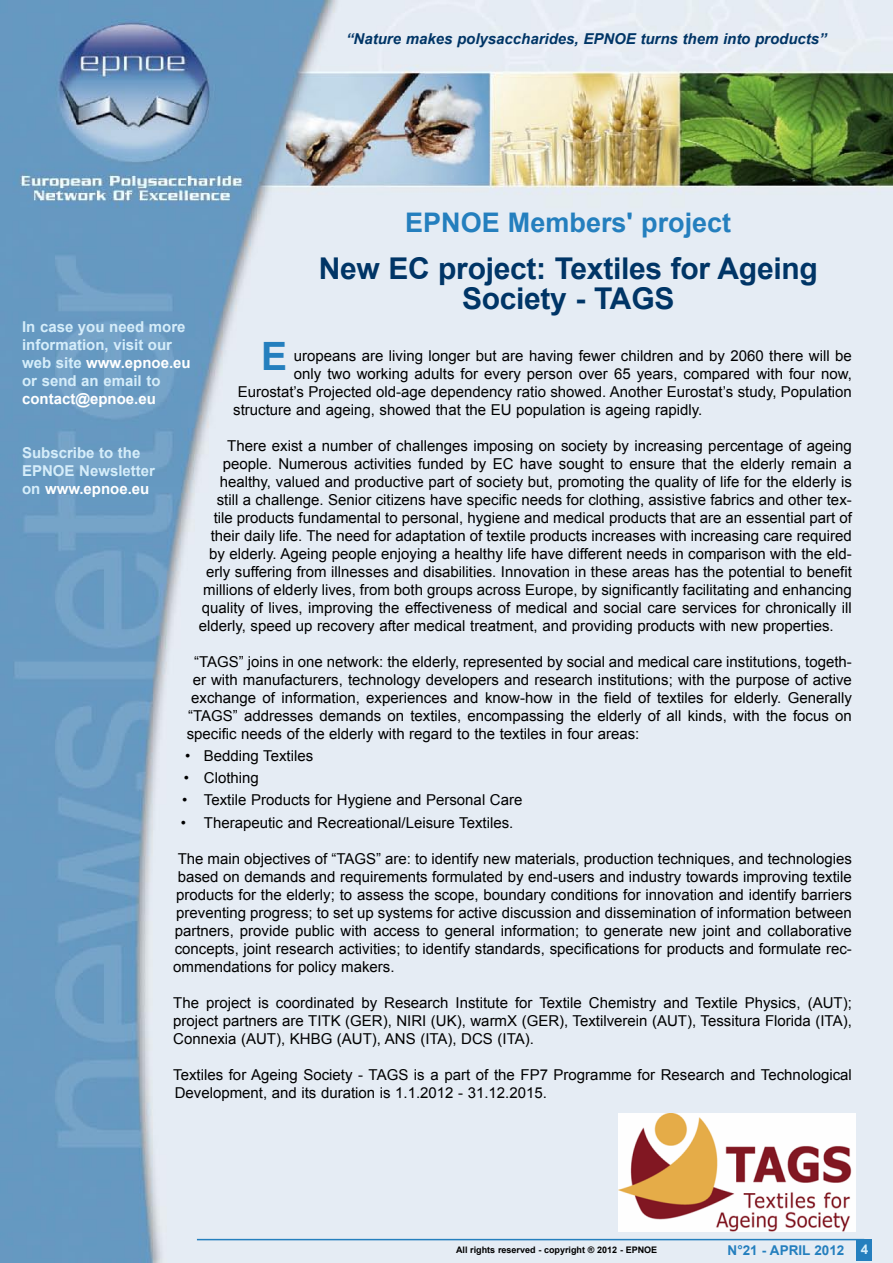
<style>
.page{position:relative;width:893px;height:1263px;background:#fff}
.page>*{position:absolute;margin:0;border:0;box-sizing:border-box;transform-origin:0 0}
.t1{font:700 39px "Arial";color:#247fbe}
.t2{font:700 30px/30px "Arial";letter-spacing:-.01em;color:#003566;text-align:center}
.t3{font:700 27px "Arial";color:#247fbe}
.t4{font:15px/18px "Arial";color:#000;text-align:justify}
.t5{font:700 15px/18px "Arial";color:#d5edfa}
.t6{font:italic 700 15px "Arial";color:#003566}
.t7{font:700 15px "Arial";color:#fff}
.t8{font:700 13.5px "Arial";color:#247fbe}
.t9{font:700 9px "Arial";color:#000}
.s1{color:#fff}
.s2{color:#d5edfa}
</style>
<div class="page">
<img style="left:0;top:0;width:892px;height:1263px">
<hr style="left:197px;top:1239px;width:667px;height:1px;background:#247fbe">
<div style="left:856px;top:1239px;width:16px;height:21px;background:#247fbe"></div>
<img style="left:619px;top:1113px;width:237px;height:118px">
<p class="t6" style="left:346px;top:29px;width:482px">“Nature makes polysaccharides, EPNOE turns them into products”</p>
<h3 class="t3" style="left:405px;top:204px;width:328px">EPNOE Members' project</h3>
<h2 class="t2" style="left:319px;top:254px;width:501px">New EC project: Textiles for Ageing<br>Society - TAGS</h2>
<p class="t5" style="left:22px;top:318px;width:170px">In case you need more information, visit our web site <span class="s1">www.epnoe.eu </span>or send an email to</p>
<p class="t7" style="left:22px;top:389px;width:135px">contact@epnoe.eu</p>
<p class="t5" style="left:22px;top:444px;width:134px">Subscribe to the<br>EPNOE Newsletter on <span class="s1">www.epnoe.eu</span></p>
<h1 class="t1" style="left:261px;top:330px;width:28px">E</h1>
<p class="t4" style="left:294px;top:347px;width:559px">uropeans are living longer but are having fewer children and by 2060 there will be</p>
<p class="t4" style="left:294px;top:365px;width:559px">only two working adults for every person over 65 years, compared with four now,</p>
<p class="t4" style="left:238px;top:383px;width:616px">Eurostat’s Projected old-age dependency ratio showed. Another Eurostat’s study, Population</p>
<p class="t4" style="left:233px;top:401px;width:471px">structure and ageing, showed that the EU population is ageing rapidly.</p>
<p class="t4" style="left:227px;top:437px;width:626px">There exist a number of challenges imposing on society by increasing percentage of ageing</p>
<p class="t4" style="left:223px;top:455px;width:631px">people. Numerous activities funded by EC have sought to ensure that the elderly remain a</p>
<p class="t4" style="left:220px;top:473px;width:634px">healthy, valued and productive part of society but, promoting the quality of life for the elderly is</p>
<p class="t4" style="left:217px;top:491px;width:637px">still a challenge. Senior citizens have specific needs for clothing, assistive fabrics and other tex-</p>
<p class="t4" style="left:214px;top:509px;width:640px">tile products fundamental to personal, hygiene and medical products that are an essential part of</p>
<p class="t4" style="left:211px;top:527px;width:643px">their daily life. The need for adaptation of textile products increases with increasing care required</p>
<p class="t4" style="left:209px;top:545px;width:644px">by elderly. Ageing people enjoying a healthy life have different needs in comparison with the eld-</p>
<p class="t4" style="left:206px;top:563px;width:647px">erly suffering from illnesses and disabilities. Innovation in these areas has the potential to benefit</p>
<p class="t4" style="left:203px;top:581px;width:650px">millions of elderly lives, from both groups across Europe, by significantly facilitating and enhancing</p>
<p class="t4" style="left:202px;top:599px;width:652px">quality of lives, improving the effectiveness of medical and social care services for chronically ill</p>
<p class="t4" style="left:199px;top:617px;width:637px">elderly, speed up recovery after medical treatment, and providing products with new properties.</p>
<p class="t4" style="left:194px;top:653px;width:659px">“TAGS” joins in one network: the elderly, represented by social and medical care institutions, togeth-</p>
<p class="t4" style="left:193px;top:671px;width:661px">er with manufacturers, technology developers and research institutions; with the purpose of active</p>
<p class="t4" style="left:191px;top:689px;width:662px">exchange of information, experiences and know-how in the field of textiles for elderly. Generally</p>
<p class="t4" style="left:188px;top:707px;width:665px">“TAGS” addresses demands on textiles, encompassing the elderly of all kinds, with the focus on</p>
<p class="t4" style="left:187px;top:725px;width:454px">specific needs of the elderly with regard to the textiles in four areas:</p>
<p class="t4" style="left:185px;top:747px;width:130px">• Bedding Textiles</p>
<p class="t4" style="left:184px;top:769px;width:77px">• Clothing</p>
<p class="t4" style="left:182px;top:791px;width:342px">• Textile Products for Hygiene and Personal Care</p>
<p class="t4" style="left:181px;top:814px;width:334px">• Therapeutic and Recreational/Leisure Textiles.</p>
<p class="t4" style="left:178px;top:850px;width:676px">The main objectives of “TAGS” are: to identify new materials, production techniques, and technologies</p>
<p class="t4" style="left:178px;top:868px;width:676px">based on demands and requirements formulated by end-users and industry towards improving textile</p>
<p class="t4" style="left:176px;top:886px;width:677px">products for the elderly; to assess the scope, boundary conditions for innovation and identify barriers</p>
<p class="t4" style="left:176px;top:904px;width:677px">preventing progress; to set up systems for active discussion and dissemination of information between</p>
<p class="t4" style="left:175px;top:922px;width:679px">partners, provide public with access to general information; to generate new joint and collaborative</p>
<p class="t4" style="left:175px;top:940px;width:679px">concepts, joint research activities; to identify standards, specifications for products and formulate rec-</p>
<p class="t4" style="left:173px;top:958px;width:223px">ommendations for policy makers.</p>
<p class="t4" style="left:173px;top:994px;width:680px">The project is coordinated by Research Institute for Textile Chemistry and Textile Physics, (AUT); project partners are TITK (GER), NIRI (UK), warmX (GER), Textilverein (AUT), Tessitura Florida (ITA), Connexia (AUT), KHBG (AUT), ANS (ITA), DCS (ITA).</p>
<p class="t4" style="left:173px;top:1066px;width:680px">Textiles for Ageing Society - TAGS is a part of the FP7 Programme for Research and Technological<br>Development, and its duration is 1.1.2012 - 31.12.2015.</p>
<p class="t9" style="left:456px;top:1244px;width:203px">All rights reserved - copyright ® 2012 - EPNOE</p>
<p class="t8" style="left:728px;top:1241px;width:142px">N°21 - APRIL 2012 <span class="s2">4</span></p>
</div>
